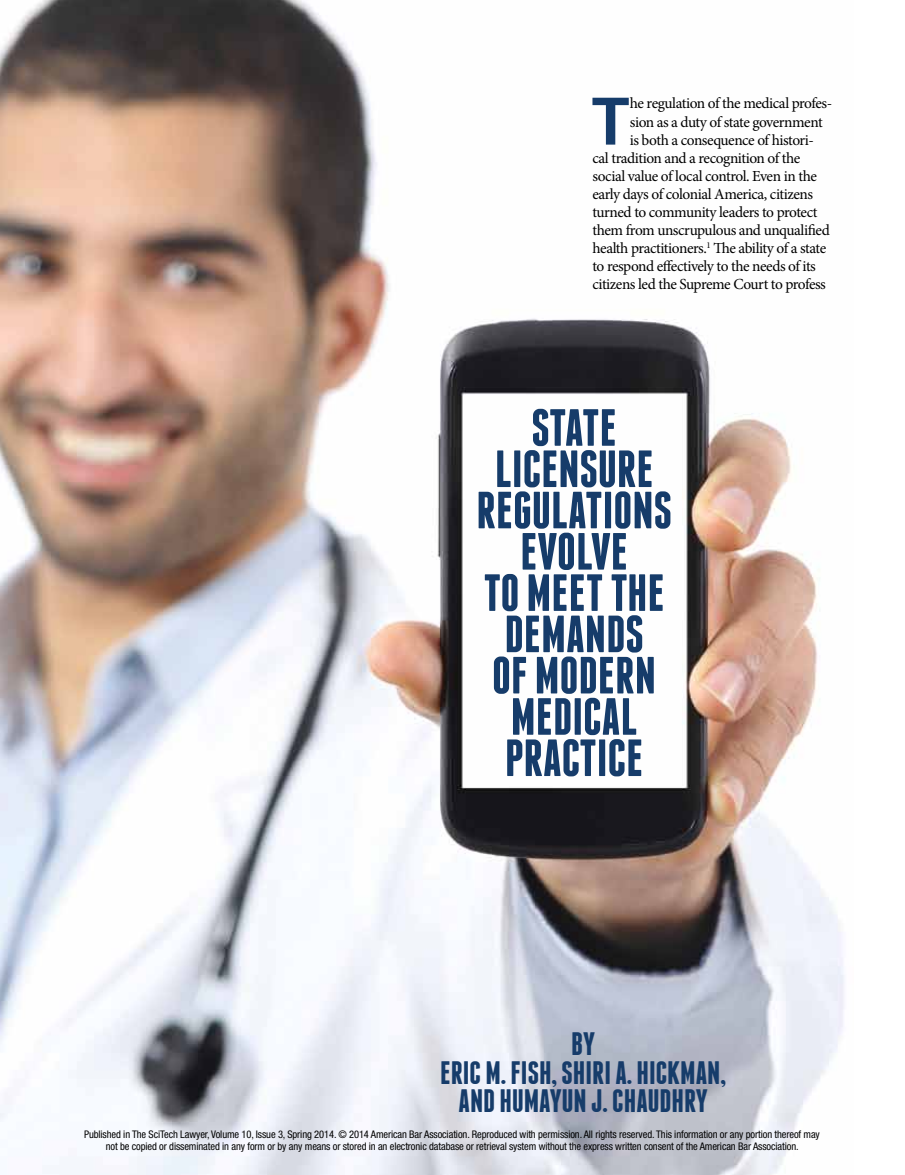
<style>
.page{position:relative;width:905px;height:1175px;background:#fff}
.page>*{position:absolute;margin:0;border:0;box-sizing:border-box;transform-origin:0 0}
.t1{font:700 67.2px "Frutiger LT Std";color:#163c6a}
.t2{font:700 52.2px/41.2px "Franchise";color:#163c6a;text-align:center}
.t3{font:700 32.4px/28.5px "Franchise";color:#163c6a;text-align:center}
.t4{font:15.3px "Minion Pro";letter-spacing:-.03em;color:#000}
.t5{font:condensed 10.5px/12px "Helvetica Neue LT Std";letter-spacing:-.01em;color:#000;text-align:center}
</style>
<div class="page">
<img style="left:0;top:0;width:844px;height:1174px">
<h1 class="t1" style="left:592px;top:82px;width:39px">T</h1>
<p class="t4" style="left:629px;top:93px;width:204px">he regulation of the medical profes-</p>
<p class="t4" style="left:629px;top:111px;width:194px">sion as a duty of state government</p>
<p class="t4" style="left:629px;top:129px;width:186px">is both a consequence of histori-</p>
<p class="t4" style="left:592px;top:147px;width:209px">cal tradition and a recognition of the</p>
<p class="t4" style="left:592px;top:166px;width:226px">social value of local control. Even in the</p>
<p class="t4" style="left:592px;top:184px;width:222px">early days of colonial America, citizens</p>
<p class="t4" style="left:592px;top:202px;width:226px">turned to community leaders to protect</p>
<p class="t4" style="left:592px;top:220px;width:239px">them from unscrupulous and unqualified</p>
<p class="t4" style="left:592px;top:238px;width:235px">health practitioners.<sup>1</sup> The ability of a state</p>
<p class="t4" style="left:592px;top:256px;width:225px">to respond effectively to the needs of its</p>
<p class="t4" style="left:592px;top:274px;width:235px">citizens led the Supreme Court to profess</p>
<h2 class="t2" style="left:476px;top:407px;width:194px">STATE<br>LICENSURE<br>REGULATIONS<br>EVOLVE<br>TO MEET THE<br>DEMANDS<br>OF MODERN<br>MEDICAL<br>PRACTICE</h2>
<h3 class="t3" style="left:440px;top:1029px;width:287px">BY<br>ERIC M. FISH, SHIRI A. HICKMAN,<br>AND HUMAYUN J. CHAUDHRY</h3>
<p class="t5" style="left:84px;top:1127px;width:737px">Published in The SciTech Lawyer, Volume 10, Issue 3, Spring 2014. © 2014 American Bar Association. Reproduced with permission. All rights reserved. This information or any portion thereof may not be copied or disseminated in any form or by any means or stored in an electronic database or retrieval system without the express written consent of the American Bar Association.</p>
</div>
